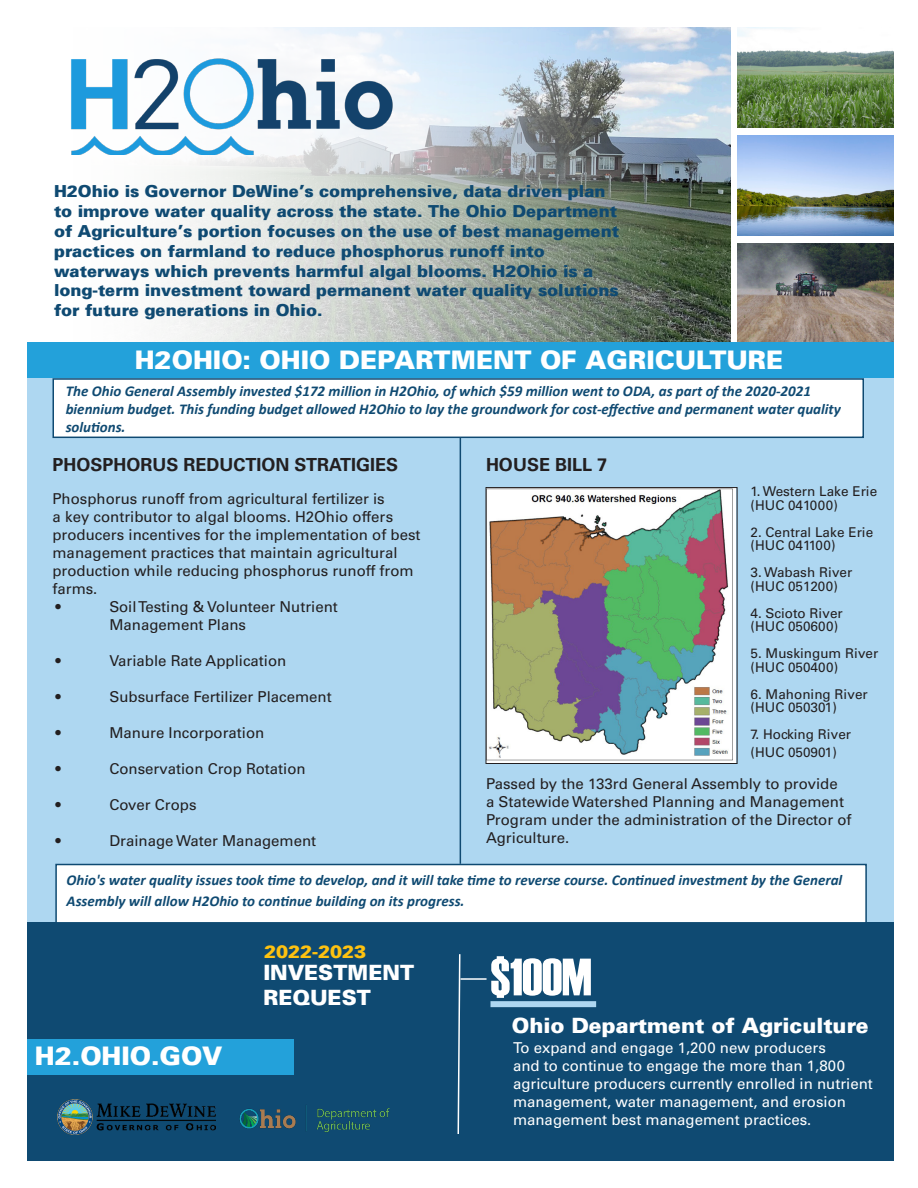
<style>
.page{position:relative;width:918px;height:1188px;background:#fff}
.page>*{position:absolute;margin:0;border:0;box-sizing:border-box;transform-origin:0 0}
.t1{font:52.5px "Haettenschweiler";color:#fff}
.t2{font:900 25.5px "Univers";color:#fff}
.t3{font:900 21px "Univers";color:#fff}
.t4{font:700 18px "Univers LT Std";color:#231f20}
.t5{font:900 18px "Univers";color:#fec210}
.t6{font:900 16.5px/19.8px "Univers";color:#0f4a72}
.t7{font:15px/18px "Univers LT Std";color:#231f20}
.t8{font:italic 700 15px/18px "Calibri";color:#0f4a72}
.t9{font:15px/18px "Univers LT Std";color:#fff}
.t10{font:13.5px/13.5px "Univers LT Std";color:#231f20}
</style>
<div class="page">
<img style="left:32px;top:27px;width:699px;height:316px">
<img style="left:737px;top:27px;width:157px;height:100px">
<img style="left:737px;top:135px;width:157px;height:100px">
<img style="left:737px;top:243px;width:157px;height:100px">
<img style="left:32px;top:27px;width:429px;height:128px">
<div style="left:27px;top:343px;width:867px;height:35px;background:#23a1da"></div>
<div style="left:27px;top:378px;width:867px;height:557px;background:#aed7f1"></div>
<div style="left:27px;top:922px;width:867px;height:239px;background:#0f4a72"></div>
<hr style="left:460px;top:395px;width:1px;height:469px;background:#104a72">
<div style="left:27px;top:1039px;width:267px;height:36px;background:#23a1da"></div>
<svg style="left:457px;top:954px;width:4px;height:180px"></svg>
<img style="left:57px;top:1099px;width:159px;height:36px">
<img style="left:239px;top:1105px;width:151px;height:28px">
<div style="left:55px;top:864px;width:812px;height:60px;background:#fff;border:2px solid #0f4a72"></div>
<div style="left:52px;top:378px;width:812px;height:60px;background:#fff;border:2px solid #0f4a72"></div>
<hr style="left:460px;top:978px;width:27px;height:2px;background:#fff">
<img style="left:488px;top:489px;width:247px;height:273px">
<div style="left:486px;top:487px;width:251px;height:277px;border:1px solid #231f20"></div>
<div style="left:490px;top:1001px;width:106px;height:6px;background:#aed7f1"></div>
<p class="t6" style="left:54px;top:181px;width:567px">H2Ohio is Governor DeWine’s comprehensive, data driven plan to improve water quality across the state. The Ohio Department of Agriculture’s portion focuses on the use of best management practices on farmland to reduce phosphorus runoff into waterways which prevents harmful algal blooms. H2Ohio is a long-term investment toward permanent water quality solutions for future generations in Ohio.</p>
<p class="t2" style="left:135px;top:343px;width:650px">H2OHIO: OHIO DEPARTMENT OF AGRICULTURE</p>
<p class="t8" style="left:66px;top:382px;width:777px">The Ohio General Assembly invested $172 million in H2Ohio, of which $59 million went to ODA, as part of the 2020-2021 biennium budget. This funding budget allowed H2Ohio to lay the groundwork for cost-effective and permanent water quality solutions.</p>
<p class="t4" style="left:52px;top:454px;width:347px">PHOSPHORUS REDUCTION STRATIGIES</p>
<p class="t7" style="left:52px;top:490px;width:370px">Phosphorus runoff from agricultural fertilizer is<br>a key contributor to algal blooms. H2Ohio offers producers incentives for the implementation of best management practices that maintain agricultural production while reducing phosphorus runoff from farms.</p>
<p class="t7" style="left:55px;top:597px;width:7px">•</p>
<p class="t7" style="left:109px;top:597px;width:230px">Soil Testing &amp; Volunteer Nutrient</p>
<p class="t7" style="left:109px;top:615px;width:138px">Management Plans</p>
<p class="t7" style="left:55px;top:651px;width:7px">•</p>
<p class="t7" style="left:109px;top:651px;width:179px">Variable Rate Application</p>
<p class="t7" style="left:55px;top:687px;width:7px">•</p>
<p class="t7" style="left:109px;top:687px;width:224px">Subsurface Fertilizer Placement</p>
<p class="t7" style="left:55px;top:723px;width:7px">•</p>
<p class="t7" style="left:109px;top:723px;width:157px">Manure Incorporation</p>
<p class="t7" style="left:55px;top:759px;width:7px">•</p>
<p class="t7" style="left:109px;top:759px;width:198px">Conservation Crop Rotation</p>
<p class="t7" style="left:55px;top:795px;width:7px">•</p>
<p class="t7" style="left:109px;top:795px;width:89px">Cover Crops</p>
<p class="t7" style="left:55px;top:831px;width:7px">•</p>
<p class="t7" style="left:109px;top:831px;width:208px">Drainage Water Management</p>
<p class="t4" style="left:486px;top:454px;width:123px">HOUSE BILL 7</p>
<p class="t10" style="left:751px;top:485px;width:128px">1. Western Lake Erie (HUC 041000)</p>
<p class="t10" style="left:751px;top:525px;width:124px">2. Central Lake Erie (HUC 041100)</p>
<p class="t10" style="left:751px;top:566px;width:103px">3. Wabash River (HUC 051200)</p>
<p class="t10" style="left:751px;top:606px;width:94px">4. Scioto River (HUC 050600)</p>
<p class="t10" style="left:751px;top:647px;width:129px">5. Muskingum River (HUC 050400)</p>
<p class="t10" style="left:751px;top:687px;width:119px">6. Mahoning River (HUC 050301)</p>
<p class="t10" style="left:751px;top:726px;width:102px;line-height:18px">7. Hocking River (HUC 050901)</p>
<p class="t7" style="left:486px;top:775px;width:367px">Passed by the 133rd General Assembly to provide<br>a Statewide Watershed Planning and Management Program under the administration of the Director of Agriculture.</p>
<p class="t8" style="left:67px;top:868px;width:777px;line-height:21.6px">Ohio's water quality issues took time to develop, and it will take time to reverse course. Continued investment by the General<br>Assembly will allow H2Ohio to continue building on its progress.</p>
<p class="t2" style="left:35px;top:1039px;width:189px">H2.OHIO.GOV</p>
<p class="t5" style="left:264px;top:940px;width:104px">2022-2023</p>
<p class="t3" style="left:263px;top:959px;width:152px">INVESTMENT</p>
<p class="t3" style="left:263px;top:984px;width:109px">REQUEST</p>
<p class="t1" style="left:490px;top:941px;width:103px">$100M</p>
<p class="t3" style="left:512px;top:1012px;width:359px">Ohio Department of Agriculture</p>
<p class="t9" style="left:513px;top:1039px;width:361px">To expand and engage 1,200 new producers<br>and to continue to engage the more than 1,800 agriculture producers currently enrolled in nutrient management, water management, and erosion management best management practices.</p>
</div>
